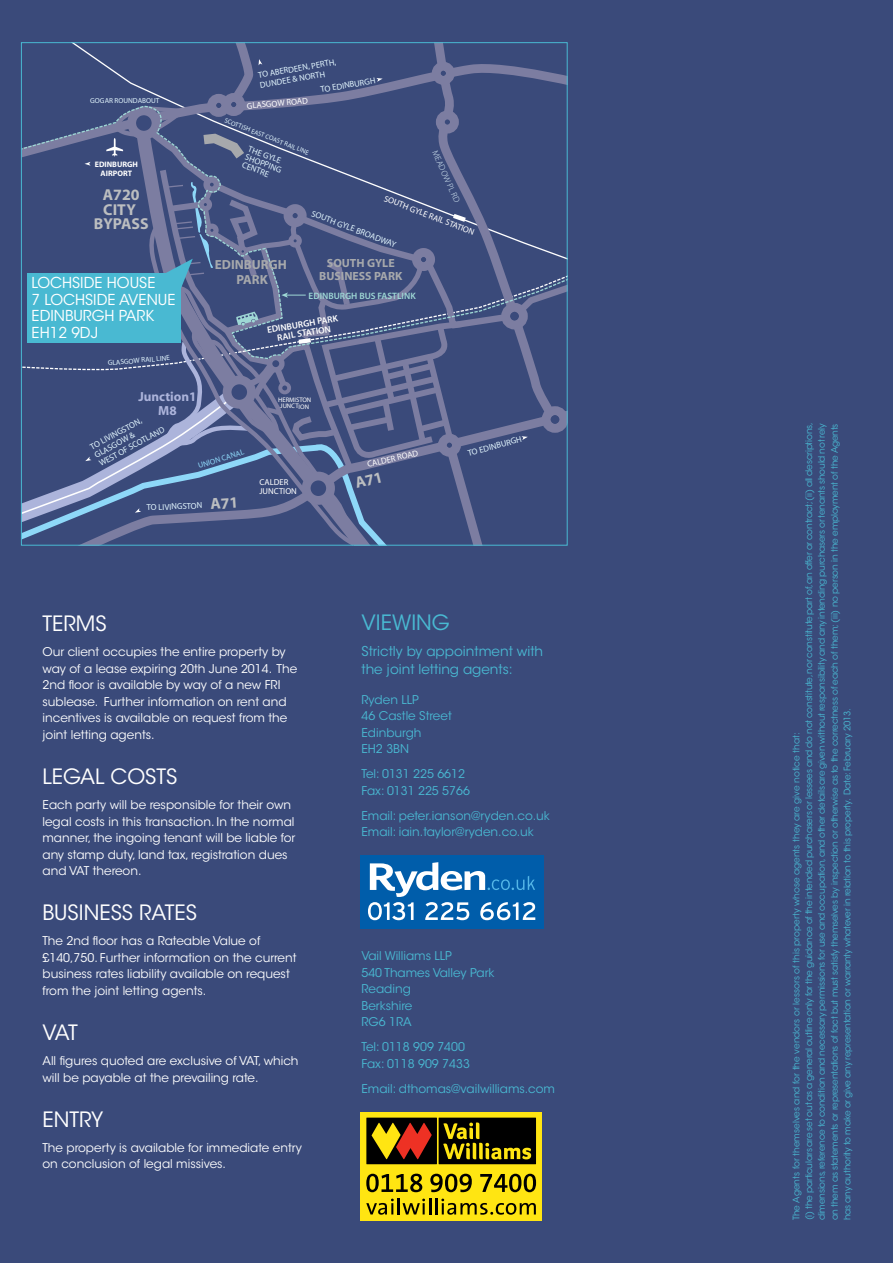
<style>
.page{position:relative;width:893px;height:1263px;background:#3a4a7a}
.page>*{position:absolute;margin:0;border:0;box-sizing:border-box;transform-origin:0 0}
.t1{font:21px "ITC Avant Garde Std";color:#fff}
.t2{font:21px "ITC Avant Garde Std";color:#49b9d2}
.t3{font:700 15.9px/14.5px "Myriad";color:#bcbec0;text-align:center}
.t4{font:15px/16.5px "ITC Avant Garde Std";color:#fff}
.t5{font:13.5px/18px "ITC Avant Garde Std";color:#49b9d2}
.t6{font:700 13.2px/14.5px "Myriad";color:#a7a9ac;text-align:center}
.t7{font:700 13.2px/13.8px "Myriad";color:#acb4db;text-align:center}
.t8{font:12px/16.5px "ITC Avant Garde Std";color:#fff}
.t9{font:12px/16.5px "ITC Avant Garde Std";color:#49b9d2}
.t10{font:700 11.85px/12.6px "Myriad";color:#a7a9ac;text-align:center}
.t11{font:600 9.3px/9.3px "Myriad Pro";color:#fff;text-align:center}
.t12{font:600 9.3px "Myriad Pro";color:#9ed8d5}
.t13{font:9px/12.8px "ITC Avant Garde Std";letter-spacing:-.02em;color:#49b9d2}
.t14{font:8.55px/8.6px "Myriad Pro";color:#e1f4fd}
.t15{font:8.55px/8.6px "Myriad Pro";color:#fff}
.t16{font:8.55px "Myriad";color:#fff}
.t17{font:300 8.55px "Myriad Pro";color:#e1f4fd}
.t18{font:700 7.95px/9.4px "Myriad";color:#fff;text-align:center}
.t19{font:7.95px "Myriad";color:#8ed8f8}
.t20{font:7.2px "Myriad Pro";color:#e1f4fd}
.t21{font:6.6px "Myriad Pro";color:#e1f4fd}
.t22{font:6.6px/6.6px "Myriad Pro";letter-spacing:-.01em;color:#fff;text-align:center}
</style>
<div class="page">
<div style="left:360px;top:855px;width:184px;height:73px;background:#005daa"></div>
<svg style="left:368px;top:862px;width:167px;height:58px"></svg>
<div style="left:360px;top:1112px;width:182px;height:108px;background:#ffe512"></div>
<svg style="left:366px;top:1173px;width:56px;height:19px"></svg>
<svg style="left:430px;top:1174px;width:42px;height:18px"></svg>
<svg style="left:480px;top:1174px;width:56px;height:18px"></svg>
<svg style="left:366px;top:1198px;width:170px;height:17px"></svg>
<div style="left:366px;top:1117px;width:71px;height:47px;background:#000"></div>
<div style="left:439px;top:1117px;width:97px;height:47px;background:#000"></div>
<svg style="left:372px;top:1123px;width:60px;height:36px"></svg>
<svg style="left:443px;top:1122px;width:88px;height:37px"></svg>
<svg style="left:21px;top:43px;width:546px;height:502px"></svg>
<p class="t20" style="left:90px;top:96px;width:71px">GOGAR ROUNDABOUT</p>
<p class="t18" style="left:95px;top:160px;width:45px">EDINBURGH<br>AIRPORT</p>
<h2 class="t3" style="left:94px;top:188px;width:56px">A720<br>CITY<br>BYPASS</h2>
<h3 class="t4" style="left:32px;top:275px;width:145px">LOCHSIDE HOUSE<br>7 LOCHSIDE AVENUE<br>EDINBURGH PARK<br>EH12 9DJ</h3>
<p class="t20" style="left:108px;top:359px;width:64px;rotate:-5deg">GLASGOW RAIL LINE</p>
<h3 class="t7" style="left:138px;top:390px;width:60px">Junction1<br>M8</h3>
<p class="t14" style="left:257px;top:70px;width:81px;line-height:10.2px;rotate:-10deg">TO ABERDEEN, PERTH,<br>DUNDEE &amp; NORTH</p>
<p class="t14" style="left:320px;top:85px;width:57px;rotate:-10deg">TO EDINBURGH</p>
<p class="t15" style="left:247px;top:101px;width:62px;rotate:-5deg">GLASGOW ROAD</p>
<p class="t21" style="left:226px;top:116px;width:91px;rotate:21deg">SCOTTISH EAST COAST RAIL LINE</p>
<p class="t14" style="left:250px;top:144px;width:40px;rotate:20deg">THE GYLE<br>SHOPPING<br>CENTRE</p>
<p class="t17" style="left:439px;top:149px;width:57px;rotate:66deg">MEADOW PL RD</p>
<p class="t16" style="left:386px;top:194px;width:97px;rotate:21deg">SOUTH GYLE RAIL STATION</p>
<p class="t14" style="left:313px;top:209px;width:91px;rotate:20deg">SOUTH GYLE BROADWAY</p>
<h3 class="t6" style="left:215px;top:258px;width:73px">EDINBURGH<br>PARK</h3>
<h3 class="t10" style="left:319px;top:258px;width:85px">SOUTH GYLE<br>BUSINESS PARK</h3>
<p class="t12" style="left:309px;top:290px;width:109px">EDINBURGH BUS FASTLINK</p>
<p class="t11" style="left:266px;top:325px;width:73px;rotate:-10deg">EDINBURGH PARK<br>RAIL STATION</p>
<p class="t22" style="left:278px;top:396px;width:35px">HERMISTON<br>JUNCTION</p>
<p class="t14" style="left:88px;top:443px;width:75px;line-height:9.3px;rotate:-29deg">TO LIVINGSTON,<br>GLASGOW &amp;<br>WEST OF SCOTLAND</p>
<p class="t19" style="left:197px;top:462px;width:49px;rotate:-17deg">UNION CANAL</p>
<p class="t14" style="left:147px;top:503px;width:57px;rotate:-2deg">TO LIVINGSTON</p>
<p class="t15" style="left:259px;top:478px;width:39px">CALDER<br>JUNCTION</p>
<h1 class="t1" style="left:43px;top:611px;width:66px">TERMS</h1>
<h3 class="t8" style="left:43px;top:644px;width:256px">Our client occupies the entire property by way of a lease expiring 20th June 2014. The 2nd floor is available by way of a new FRI sublease. Further information on rent and incentives is available on request from the joint letting agents.</h3>
<h1 class="t1" style="left:43px;top:764px;width:136px">LEGAL COSTS</h1>
<h3 class="t8" style="left:43px;top:797px;width:254px">Each party will be responsible for their own legal costs in this transaction. In the normal manner, the ingoing tenant will be liable for any stamp duty, land tax, registration dues and VAT thereon.</h3>
<h1 class="t1" style="left:43px;top:900px;width:156px">BUSINESS RATES</h1>
<h3 class="t8" style="left:43px;top:933px;width:256px">The 2nd floor has a Rateable Value of £140,750. Further information on the current business rates liability available on request from the joint letting agents.</h3>
<h1 class="t1" style="left:43px;top:1020px;width:37px">VAT</h1>
<h3 class="t8" style="left:43px;top:1053px;width:258px">All figures quoted are exclusive of VAT, which will be payable at the prevailing rate.</h3>
<h1 class="t1" style="left:43px;top:1106px;width:63px">ENTRY</h1>
<h3 class="t8" style="left:43px;top:1139px;width:261px">The property is available for immediate entry on conclusion of legal missives.</h3>
<p class="t15" style="left:366px;top:460px;width:54px;rotate:-14deg">CALDER ROAD</p>
<p class="t14" style="left:467px;top:449px;width:57px;rotate:-15deg">TO EDINBURGH</p>
<h1 class="t2" style="left:361px;top:609px;width:90px">VIEWING</h1>
<h3 class="t5" style="left:361px;top:642px;width:183px">Strictly by appointment with the joint letting agents:</h3>
<h3 class="t9" style="left:361px;top:691px;width:92px">Ryden LLP<br>46 Castle Street<br>Edinburgh<br>EH2 3BN</h3>
<h3 class="t9" style="left:361px;top:766px;width:110px">Tel: 0131 225 6612<br>Fax: 0131 225 5766</h3>
<h3 class="t9" style="left:361px;top:807px;width:190px">Email: peter.ianson@ryden.co.uk<br>Email: iain.taylor@ryden.co.uk</h3>
<h3 class="t9" style="left:361px;top:948px;width:135px">Vail Williams LLP<br>540 Thames Valley Park<br>Reading<br>Berkshire<br>RG6 1RA</h3>
<h3 class="t9" style="left:361px;top:1039px;width:110px">Tel: 0118 909 7400<br>Fax: 0118 909 7433</h3>
<h3 class="t9" style="left:361px;top:1080px;width:195px">Email: dthomas@vailwilliams.com</h3>
<p class="t13" style="left:790px;top:1220px;width:799px;rotate:-90deg">The Agents for themselves and for the vendors or lessors of this property whose agents they are give notice that:<br>(i) the particulars are set out as a general outline only for the guidance of the intended purchasers or lessees and do not constitute, nor constitute part of, an offer or contract; (ii) all descriptions, dimensions, reference to condition and necessary permissions for use and occupation, and other details are given without responsibility and any intending purchasers or tenants should not rely on them as statements or representations of fact but must satisfy themselves by inspection or otherwise as to the correctness of each of them; (iii) no person in the employment of the Agents has any authority to make or give any representation or warranty whatever in relation to this property. Date: February 2013.</p>
</div>
